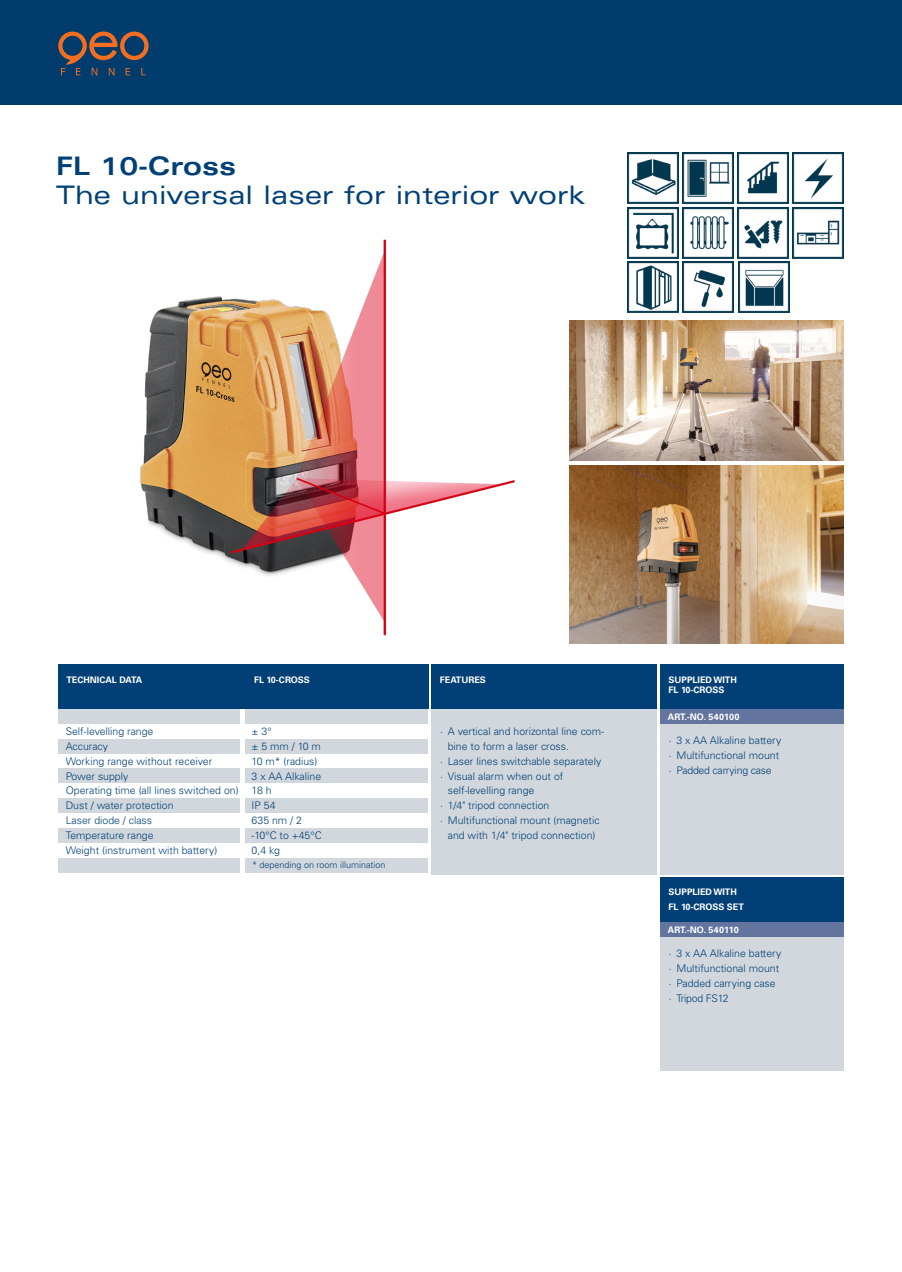
<style>
.page{position:relative;width:902px;height:1272px;background:#fff}
.page>*{position:absolute;margin:0;border:0;box-sizing:border-box;transform-origin:0 0}
.PRODUKT_2_Titel{font:expanded 25.5px "Univers LT Std";color:#014077}
.PRODUKT_2_Titel-2{font:700 expanded 25.5px "Univers LT Std";color:#014077}
.Text_in_Kästen{font:300 10.5px/14.9px "Univers LT Std";color:#014077}
.Text_in_seitlichen_K{font:300 10.5px "Univers LT Std";letter-spacing:-.02em;color:#014077}
.Text_in_Kästen-2{font:300 10.5px "Univers LT Std";letter-spacing:-.02em;color:#014077}
.KASTEN_Head_blau{font:700 9px/10.5px "Univers LT Std";color:#fff}
.Text_in_Kästen-3{font:300 9px "Univers LT Std";color:#014077}
</style>
<div class="page">
<div style="left:0;top:0;width:901px;height:104px;background:#013c6c"></div>
<svg style="left:58px;top:32px;width:90px;height:43px"></svg>
<img style="left:140px;top:239px;width:375px;height:440px">
<img style="left:569px;top:465px;width:274px;height:178px">
<img style="left:569px;top:321px;width:274px;height:139px">
<img style="left:627px;top:207px;width:51px;height:51px">
<img style="left:792px;top:207px;width:51px;height:51px">
<img style="left:682px;top:152px;width:51px;height:52px">
<img style="left:627px;top:262px;width:51px;height:51px">
<img style="left:627px;top:152px;width:51px;height:52px">
<img style="left:682px;top:207px;width:51px;height:51px">
<img style="left:737px;top:207px;width:51px;height:51px">
<img style="left:682px;top:262px;width:51px;height:51px">
<img style="left:792px;top:152px;width:51px;height:52px">
<img style="left:738px;top:262px;width:51px;height:51px">
<img style="left:737px;top:152px;width:51px;height:52px">
<div style="left:660px;top:921px;width:183px;height:149px;background:#d1d7dc"></div>
<div style="left:432px;top:709px;width:225px;height:165px;background:#d1d7dc"></div>
<div style="left:660px;top:664px;width:183px;height:45px;background:#014077"></div>
<div style="left:660px;top:877px;width:183px;height:44px;background:#014077"></div>
<div style="left:660px;top:921px;width:183px;height:15px;background:#63749e"></div>
<div style="left:245px;top:798px;width:183px;height:15px;background:#d1d7dc"></div>
<div style="left:58px;top:798px;width:182px;height:15px;background:#d1d7dc"></div>
<div style="left:245px;top:768px;width:183px;height:15px;background:#d1d7dc"></div>
<div style="left:58px;top:768px;width:182px;height:15px;background:#d1d7dc"></div>
<div style="left:245px;top:828px;width:183px;height:15px;background:#d1d7dc"></div>
<div style="left:58px;top:828px;width:182px;height:15px;background:#d1d7dc"></div>
<div style="left:245px;top:857px;width:183px;height:15px;background:#d1d7dc"></div>
<div style="left:58px;top:857px;width:182px;height:15px;background:#d1d7dc"></div>
<div style="left:660px;top:709px;width:183px;height:165px;background:#d1d7dc"></div>
<div style="left:245px;top:738px;width:183px;height:15px;background:#d1d7dc"></div>
<div style="left:58px;top:738px;width:182px;height:15px;background:#d1d7dc"></div>
<div style="left:245px;top:709px;width:183px;height:14px;background:#d1d7dc"></div>
<div style="left:660px;top:709px;width:183px;height:14px;background:#63749e"></div>
<div style="left:58px;top:709px;width:182px;height:14px;background:#d1d7dc"></div>
<div style="left:58px;top:664px;width:370px;height:45px;background:#014077"></div>
<div style="left:432px;top:664px;width:225px;height:45px;background:#014077"></div>
<p class="PRODUKT_2_Titel-2" style="left:56px;top:152px;width:181px">FL 10-Cross</p>
<p class="PRODUKT_2_Titel" style="left:56px;top:180px;width:530px">The universal laser for interior work</p>
<p class="KASTEN_Head_blau" style="left:66px;top:674px;width:77px">TECHNICAL DATA</p>
<p class="KASTEN_Head_blau" style="left:254px;top:674px;width:57px">FL 10-CROSS</p>
<p class="KASTEN_Head_blau" style="left:440px;top:674px;width:48px">FEATURES</p>
<p class="Text_in_Kästen" style="left:66px;top:723px;width:89px">Self-levelling range</p>
<p class="Text_in_Kästen" style="left:252px;top:723px;width:21px">± 3°</p>
<p class="Text_in_Kästen" style="left:66px;top:738px;width:44px">Accuracy</p>
<p class="Text_in_Kästen" style="left:252px;top:738px;width:71px">± 5 mm / 10 m</p>
<p class="Text_in_Kästen" style="left:66px;top:753px;width:148px">Working range without receiver</p>
<p class="Text_in_Kästen" style="left:252px;top:753px;width:67px">10 m* (radius)</p>
<p class="Text_in_Kästen" style="left:66px;top:768px;width:64px">Power supply</p>
<p class="Text_in_Kästen" style="left:252px;top:768px;width:71px">3 x AA Alkaline</p>
<p class="Text_in_Kästen" style="left:66px;top:783px;width:207px">Operating time (all lines switched on) 18 h</p>
<p class="Text_in_Kästen" style="left:66px;top:798px;width:109px">Dust / water protection</p>
<p class="Text_in_Kästen" style="left:252px;top:798px;width:25px">IP 54</p>
<p class="Text_in_Kästen" style="left:66px;top:813px;width:88px">Laser diode / class</p>
<p class="Text_in_Kästen" style="left:252px;top:813px;width:52px">635 nm / 2</p>
<p class="Text_in_Kästen" style="left:66px;top:828px;width:89px">Temperature range</p>
<p class="Text_in_Kästen" style="left:252px;top:828px;width:71px">-10°C to +45°C</p>
<p class="Text_in_Kästen" style="left:66px;top:842px;width:153px">Weight (instrument with battery)</p>
<p class="Text_in_Kästen" style="left:252px;top:842px;width:30px">0,4 kg</p>
<p class="Text_in_Kästen-3" style="left:252px;top:859px;width:135px">* depending on room illumination</p>
<p class="Text_in_Kästen" style="left:448px;top:723px;width:158px;text-indent:-8px">· A vertical and horizontal line com&shy;bine to form a laser cross.</p>
<p class="Text_in_Kästen" style="left:440px;top:753px;width:162px">· Laser lines switchable separately</p>
<p class="Text_in_Kästen" style="left:448px;top:768px;width:117px;text-indent:-8px">· Visual alarm when out of self-levelling range</p>
<p class="Text_in_Kästen" style="left:440px;top:798px;width:111px">· 1/4" tripod connection</p>
<p class="Text_in_Kästen" style="left:440px;top:813px;width:161px;text-align:center">· Multifunctional mount (magnetic and with 1/4" tripod connection)</p>
<p class="KASTEN_Head_blau" style="left:668px;top:674px;width:70px">SUPPLIED WITH<br>FL 10-CROSS</p>
<p class="KASTEN_Head_blau" style="left:667px;top:711px;width:73px">ART.-NO. 540100</p>
<p class="Text_in_Kästen" style="left:669px;top:733px;width:114px">· 3 x AA Alkaline battery</p>
<p class="Text_in_Kästen" style="left:669px;top:748px;width:112px">· Multifunctional mount</p>
<p class="Text_in_Kästen-2" style="left:669px;top:764px;width:104px">· Padded carrying case</p>
<p class="Text_in_seitlichen_K" style="left:669px;top:739px;width:72px">· Support mural</p>
<p class="Text_in_seitlichen_K" style="left:669px;top:754px;width:102px">· 3 x AA piles alcalines</p>
<p class="Text_in_seitlichen_K" style="left:669px;top:769px;width:104px">· Sacoche de transport</p>
<p class="KASTEN_Head_blau" style="left:668px;top:886px;width:70px">SUPPLIED WITH</p>
<p class="KASTEN_Head_blau" style="left:668px;top:901px;width:77px">FL 10-CROSS SET</p>
<p class="KASTEN_Head_blau" style="left:667px;top:924px;width:72px">ART.-NO. 540110</p>
<p class="Text_in_Kästen" style="left:669px;top:945px;width:114px">· 3 x AA Alkaline battery</p>
<p class="Text_in_Kästen" style="left:669px;top:960px;width:112px">· Multifunctional mount</p>
<p class="Text_in_Kästen" style="left:669px;top:975px;width:108px">· Padded carrying case</p>
<p class="Text_in_Kästen-2" style="left:669px;top:991px;width:61px">· Tripod FS12</p>
</div>
